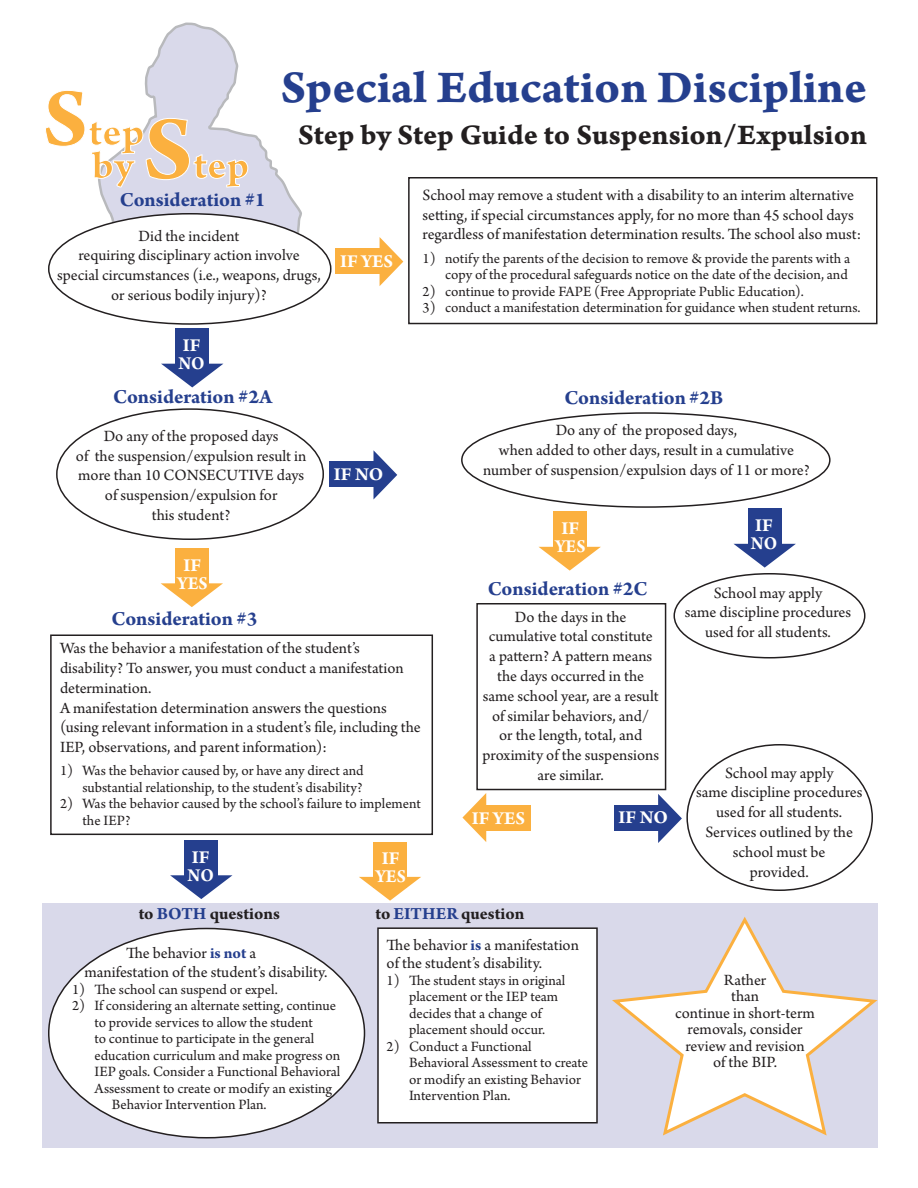
<style>
.page{position:relative;width:918px;height:1188px;background:#fff}
.page>*{position:absolute;margin:0;border:0;box-sizing:border-box;transform-origin:0 0}
.t1{font:48px "Arno Pro Bold Caption";color:#253f8e}
.t2{font:30px "Arno Pro Bold Caption";color:#231f20}
.t3{font:700 21px "Arno Pro";color:#253f8e}
.t4{font:700 19.2px "Arno Pro";color:#fff}
.t5{font:700 19.2px "Arno Pro";color:#fff;scale:.95 1}
.t6{font:700 19.2px "Arno Pro";color:#fff;scale:.93 1}
.t7{font:700 18px "Arno Pro";color:#231f20}
.t8{font:16.5px/19.8px "Arno Pro";color:#231f20;text-align:center}
.t9{font:15px/16.5px "Arno Pro";color:#231f20}
.s1{color:#253f8e}
.s2{font-weight:700;color:#253f8e}
</style>
<div class="page">
<div style="left:42px;top:903px;width:836px;height:245px;background:#d9d9ea"></div>
<svg style="left:144px;top:23px;width:159px;height:283px"></svg>
<svg style="left:298px;top:123px;width:5px;height:30px"></svg>
<svg style="left:45px;top:90px;width:204px;height:232px"></svg>
<div style="left:49px;top:214px;width:282px;height:110px;background:#fff;border-radius:50%"></div>
<div style="left:408px;top:177px;width:470px;height:147px;border:2px solid #231f20"></div>
<div style="left:335px;top:248px;width:55px;height:26px;background:#fbb03f"></div>
<svg style="left:380px;top:237px;width:23px;height:49px"></svg>
<div style="left:329px;top:462px;width:55px;height:25px;background:#253f8e"></div>
<svg style="left:374px;top:451px;width:23px;height:48px"></svg>
<div style="left:378px;top:928px;width:219px;height:195px;background:#fff"></div>
<div style="left:377px;top:927px;width:221px;height:197px;border:2px solid #231f20"></div>
<div style="left:175px;top:328px;width:34px;height:46px;background:#253f8e"></div>
<svg style="left:161px;top:364px;width:62px;height:23px"></svg>
<div style="left:175px;top:548px;width:33px;height:46px;background:#fbb03f"></div>
<svg style="left:161px;top:583px;width:62px;height:24px"></svg>
<div style="left:553px;top:512px;width:33px;height:45px;background:#fbb03f"></div>
<svg style="left:539px;top:547px;width:62px;height:24px"></svg>
<div style="left:184px;top:840px;width:34px;height:46px;background:#253f8e"></div>
<svg style="left:170px;top:875px;width:62px;height:24px"></svg>
<div style="left:373px;top:842px;width:34px;height:46px;background:#fbb03f"></div>
<svg style="left:359px;top:877px;width:62px;height:24px"></svg>
<div style="left:748px;top:508px;width:33px;height:46px;background:#253f8e"></div>
<svg style="left:734px;top:544px;width:62px;height:24px"></svg>
<svg style="left:612px;top:917px;width:266px;height:219px"></svg>
<div style="left:476px;top:805px;width:55px;height:26px;background:#fbb03f"></div>
<svg style="left:462px;top:793px;width:24px;height:49px"></svg>
<div style="left:50px;top:634px;width:383px;height:201px;border:2px solid #231f20"></div>
<div style="left:614px;top:805px;width:55px;height:26px;background:#253f8e"></div>
<svg style="left:658px;top:794px;width:24px;height:49px"></svg>
<div style="left:476px;top:603px;width:190px;height:187px;border:2px solid #231f20"></div>
<div style="left:674px;top:573px;width:192px;height:85px;border:2px solid #231f20;border-radius:50%"></div>
<div style="left:49px;top:928px;width:315px;height:210px;background:#fff;border-radius:50%"></div>
<p class="t1" style="left:280px;top:59px;width:588px">Special Education Discipline</p>
<p class="t2" style="left:298px;top:117px;width:571px">Step by Step Guide to Suspension/Expulsion</p>
<p class="t3" style="left:120px;top:188px;width:147px">Consideration #1</p>
<p class="t8" style="left:57px;top:227px;width:265px">Did the incident<br>requiring disciplinary action involve special circumstances (i.e., weapons, drugs, or serious bodily injury)?</p>
<p class="t4" style="left:183px;top:334px;width:19px">IF</p>
<p class="t6" style="left:178px;top:352px;width:30px">NO</p>
<p class="t3" style="left:113px;top:384px;width:160px">Consideration #2A</p>
<p class="t4" style="left:340px;top:250px;width:55px">IF YES</p>
<p class="t8" style="left:423px;top:186px;width:440px;text-align:left">School may remove a student with a disability to an interim alternative setting, if special circumstances apply, for no more than 45 school days regardless of manifestation determination results. The school also must:</p>
<p class="t9" style="left:423px;top:251px;width:429px;text-align:right">1) notify the parents of the decision to remove &amp; provide the parents with a copy of the procedural safeguards notice on the date of the decision, and</p>
<p class="t9" style="left:423px;top:284px;width:383px">2) continue to provide FAPE (Free Appropriate Public Education).</p>
<p class="t9" style="left:423px;top:300px;width:439px">3) conduct a manifestation determination for guidance when student returns.</p>
<p class="t3" style="left:565px;top:385px;width:160px">Consideration #2B</p>
<p class="t8" style="left:104px;top:427px;width:176px">Do any of the proposed days</p>
<p class="t8" style="left:76px;top:447px;width:232px;text-align:left">of the suspension/expulsion result in more than 10 CONSECUTIVE days</p>
<p class="t8" style="left:105px;top:486px;width:174px">of suspension/expulsion for</p>
<p class="t8" style="left:152px;top:506px;width:80px">this student?</p>
<p class="t4" style="left:184px;top:554px;width:19px">IF</p>
<p class="t5" style="left:177px;top:572px;width:34px">YES</p>
<p class="t3" style="left:112px;top:606px;width:147px">Consideration #3</p>
<p class="t4" style="left:334px;top:463px;width:51px">IF NO</p>
<p class="t8" style="left:60px;top:639px;width:345px;text-align:left">Was the behavior a manifestation of the student’s disability? To answer, you must conduct a manifestation determination.</p>
<p class="t8" style="left:60px;top:699px;width:362px;text-align:left">A manifestation determination answers the questions (using relevant information in a student’s file, including the<br>IEP, observations, and parent information):</p>
<p class="t9" style="left:60px;top:763px;width:305px;text-align:right">1) Was the behavior caused by, or have any direct and substantial relationship, to the student’s disability?</p>
<p class="t9" style="left:82px;top:796px;width:340px;text-indent:-22px">2) Was the behavior caused by the school’s failure to implement the IEP?</p>
<p class="t4" style="left:192px;top:846px;width:19px">IF</p>
<p class="t6" style="left:188px;top:864px;width:30px">NO</p>
<p class="t4" style="left:382px;top:847px;width:19px">IF</p>
<p class="t5" style="left:375px;top:865px;width:34px">YES</p>
<p class="t8" style="left:556px;top:421px;width:183px">Do any of the proposed days,</p>
<p class="t8" style="left:483px;top:441px;width:328px">when added to other days, result in a cumulative number of suspension/expulsion days of 11 or more?</p>
<p class="t4" style="left:561px;top:517px;width:19px">IF</p>
<p class="t5" style="left:555px;top:535px;width:34px">YES</p>
<p class="t3" style="left:488px;top:576px;width:161px">Consideration #2C</p>
<p class="t8" style="left:482px;top:608px;width:178px">Do the days in the cumulative total constitute<br>a pattern? A pattern means the days occurred in the same school year, are a result of similar behaviors, and/<br>or the length, total, and proximity of the suspensions are similar.</p>
<p class="t4" style="left:472px;top:807px;width:55px">IF YES</p>
<p class="t4" style="left:619px;top:806px;width:51px">IF NO</p>
<p class="t4" style="left:755px;top:514px;width:19px">IF</p>
<p class="t6" style="left:751px;top:532px;width:30px">NO</p>
<p class="t8" style="left:714px;top:584px;width:110px">School may apply</p>
<p class="t8" style="left:685px;top:604px;width:168px">same discipline procedures used for all students.</p>
<p class="t8" style="left:725px;top:764px;width:110px">School may apply</p>
<p class="t8" style="left:696px;top:784px;width:168px">same discipline procedures used for all students.<br>Services outlined by the school must be</p>
<p class="t8" style="left:750px;top:863px;width:61px">provided.</p>
<p class="t7" style="left:139px;top:903px;width:143px">to <span class="s1">BOTH</span> questions</p>
<p class="t7" style="left:376px;top:903px;width:150px">to <span class="s1">EITHER</span> question</p>
<p class="t8" style="left:126px;top:944px;width:132px">The behavior <span class="s2">is not</span> a</p>
<p class="t8" style="left:85px;top:964px;width:245px">manifestation of the student’s disability.</p>
<p class="t9" style="left:72px;top:982px;width:207px">1) The school can suspend or expel.</p>
<p class="t9" style="left:94px;top:999px;width:247px;text-indent:-22px">2) If considering an alternate setting, continue to provide services to allow the student<br>to continue to participate in the general education curriculum and make progress on IEP goals. Consider a Functional Behavioral Assessment to create or modify an existing</p>
<p class="t9" style="left:112px;top:1098px;width:156px">Behavior Intervention Plan.</p>
<p class="t8" style="left:387px;top:937px;width:194px;line-height:18px;text-align:left">The behavior <span class="s2">is</span> a manifestation of the student’s disability.</p>
<p class="t9" style="left:409px;top:973px;width:158px;text-indent:-22px">1) The student stays in original placement or the IEP team decides that a change of placement should occur.</p>
<p class="t9" style="left:409px;top:1039px;width:180px;text-indent:-22px">2) Conduct a Functional<br>Behavioral Assessment to create or modify an existing Behavior<br>Intervention Plan.</p>
<p class="t8" style="left:724px;top:971px;width:44px">Rather</p>
<p class="t8" style="left:731px;top:987px;width:29px">than</p>
<p class="t8" style="left:675px;top:1005px;width:141px;line-height:16.5px">continue in short-term removals, consider</p>
<p class="t8" style="left:685px;top:1037px;width:121px">review and revision</p>
<p class="t8" style="left:713px;top:1053px;width:66px">of the BIP.</p>
</div>
